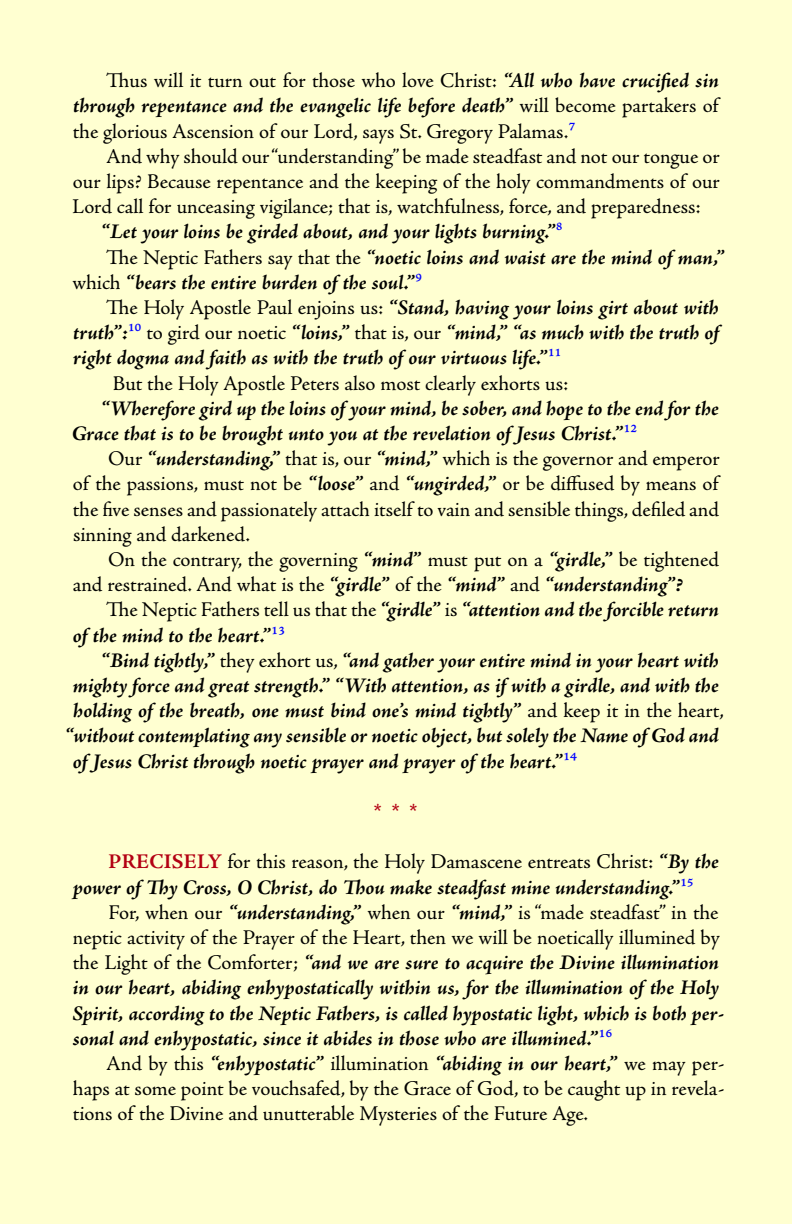
<style>
.page{position:relative;width:792px;height:1224px;background:#ffffd1}
.page>*{position:absolute;margin:0;border:0;box-sizing:border-box;transform-origin:0 0}
.t1{font:italic 700 21px/25.2px "Adobe Jenson Pro";color:#000}
.t2{font:21px/25.2px "Adobe Jenson Pro";letter-spacing:-.005em;color:#000;text-align:justify}
.t3{font:700 21px "Adobe Jenson Pro";color:#b30013}
.s1{font-weight:700;font-style:italic}
.s2{color:#00f}
.s3{font-weight:400;font-style:normal;color:#00f}
.s4{font-weight:400;font-style:normal}
.s5{font-style:normal;color:#b30013}
</style>
<div class="page">
<p class="t2" style="left:73px;top:68px;width:648px;text-indent:33px">Thus will it turn out for those who love Christ: <span class="s1">“All who have crucified sin through repentance and the evangelic life before death”</span> will become partakers of the glorious Ascension of our Lord, says St. Gregory Palamas.<span class="s2">⁷</span></p>
<p class="t2" style="left:72px;top:144px;width:649px;text-indent:34px">And why should our “understanding” be made steadfast and not our tongue or our lips? Because repentance and the keeping of the holy commandments of our Lord call for unceasing vigilance; that is, watchfulness, force, and preparedness:</p>
<p class="t1" style="left:101px;top:221px;width:464px">“Let your loins be girded about, and your lights burning.”<span class="s3">⁸</span></p>
<p class="t1" style="left:72px;top:246px;width:654px;text-indent:34px"><span class="s4">The Neptic Fathers say that the</span> “noetic loins and waist are the mind of man,” <span class="s4">which</span> “bears the entire burden of the soul.”<span class="s3">⁹</span></p>
<p class="t1" style="left:73px;top:296px;width:648px;text-align:justify;text-indent:33px"><span class="s4">The Holy Apostle Paul enjoins us:</span> “Stand, having your loins girt about with truth”:<span class="s3">¹⁰</span> <span class="s4">to gird our noetic</span> “loins,” <span class="s4">that is, our</span> “mind,” “as much with the truth of right dogma and faith as with the truth of our virtuous life.”<span class="s3">¹¹</span></p>
<p class="t2" style="left:113px;top:371px;width:457px">But the Holy Apostle Peters also most clearly exhorts us:</p>
<p class="t1" style="left:72px;top:397px;width:649px;text-indent:29px">“Wherefore gird up the loins of your mind, be sober, and hope to the end for the<br>Grace that is to be brought unto you at the revelation of Jesus Christ.”<span class="s3">¹²</span></p>
<p class="t2" style="left:73px;top:446px;width:648px;text-indent:35px">Our <span class="s1">“understanding,”</span> that is, our <span class="s1">“mind,”</span> which is the governor and emperor of the passions, must not be <span class="s1">“loose”</span> and <span class="s1">“ungirded,”</span> or be diffused by means of the five senses and passionately attach itself to vain and sensible things, defiled and sinning and darkened.</p>
<p class="t2" style="left:73px;top:547px;width:648px;text-indent:35px">On the contrary, the governing <span class="s1">“mind”</span> must put on a <span class="s1">“girdle,”</span> be tightened and restrained. And what is the <span class="s1">“girdle”</span> of the <span class="s1">“mind”</span> and <span class="s1">“understanding”?</span></p>
<p class="t1" style="left:73px;top:599px;width:648px;text-indent:33px"><span class="s4">The Neptic Fathers tell us that the</span> “girdle” <span class="s4">is</span> “attention and the forcible return of the mind to the heart.”<span class="s3">¹³</span></p>
<p class="t1" style="left:101px;top:649px;width:620px">“Bind tightly,” <span class="s4">they exhort us,</span> “and gather your entire mind in your heart with</p>
<p class="t1" style="left:73px;top:674px;width:647px">mighty force and great strength.” “With attention, as if with a girdle, and with the</p>
<p class="t1" style="left:73px;top:699px;width:652px">holding of the breath, one must bind one’s mind tightly” <span class="s4">and keep it in the heart,</span></p>
<p class="t1" style="left:65px;top:725px;width:656px">“without contemplating any sensible or noetic object, but solely the Name of God and</p>
<p class="t1" style="left:73px;top:750px;width:506px">of Jesus Christ through noetic prayer and prayer of the heart.”<span class="s3">¹⁴</span></p>
<p class="t3" style="left:373px;top:799px;width:46px">* * *</p>
<p class="t1" style="left:73px;top:851px;width:647px;text-indent:36px"><span class="s5">PRECISELY</span> <span class="s4">for this reason, the Holy Damascene entreats Christ:</span> “By the power of Thy Cross, O Christ, do Thou make steadfast mine understanding.”<span class="s3">¹⁵</span></p>
<p class="t1" style="left:72px;top:901px;width:653px;text-indent:36px"><span class="s4">For, when our</span> “understanding,” <span class="s4">when our</span> “mind,” <span class="s4">is “made steadfast” in the neptic activity of the Prayer of the Heart, then we will be noetically illumined by the Light of the Comforter;</span> “and we are sure to acquire the Divine illumination in our heart, abiding enhypostatically within us, for the illumination of the Holy Spirit, according to the Neptic Fathers, is called hypostatic light, which is both per&shy;sonal and enhypostatic, since it abides in those who are illumined.”<span class="s3">¹⁶</span></p>
<p class="t2" style="left:73px;top:1051px;width:653px;text-indent:33px">And by this <span class="s1">“enhypostatic”</span> illumination <span class="s1">“abiding in our heart,”</span> we may per&shy;haps at some point be vouchsafed, by the Grace of God, to be caught up in revela&shy;tions of the Divine and unutterable Mysteries of the Future Age.</p>
</div>
